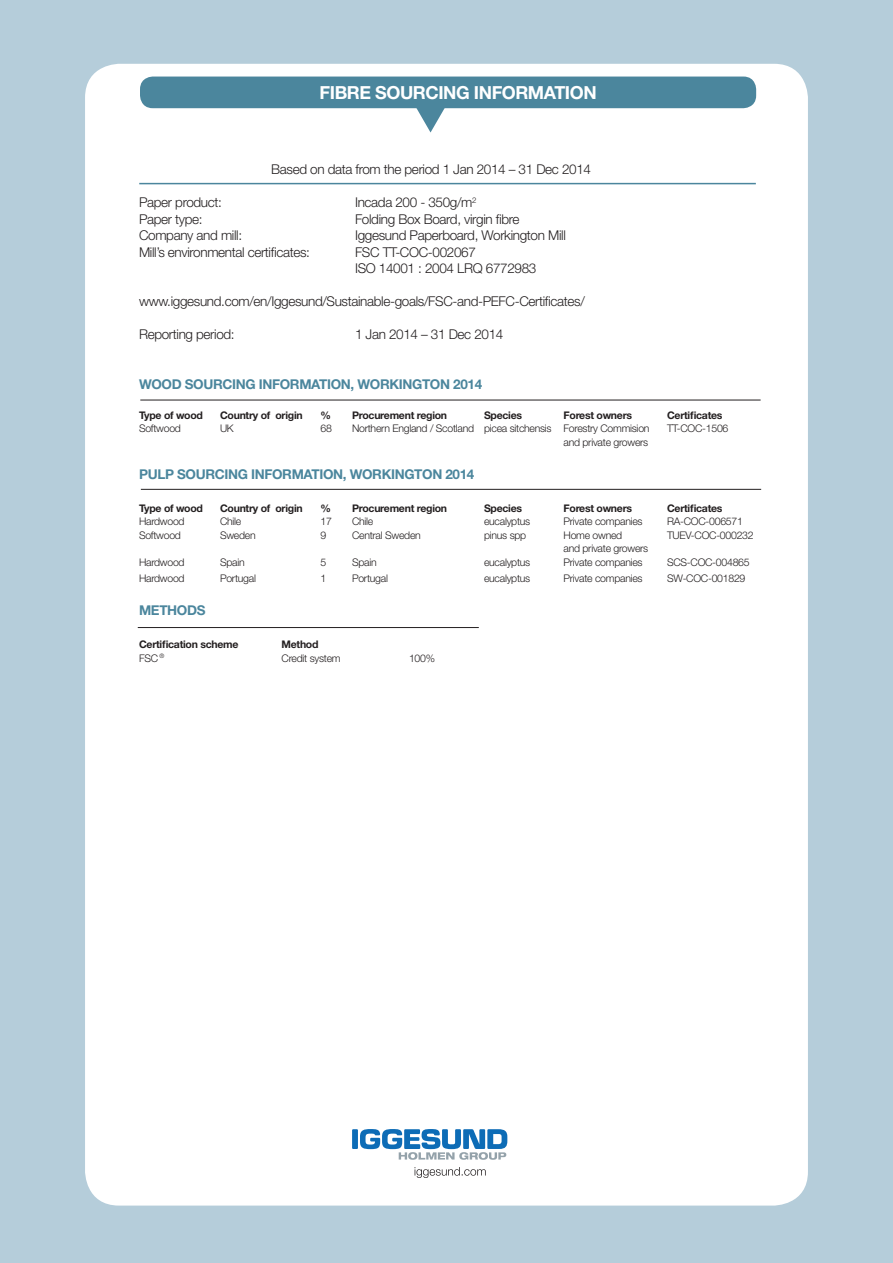
<style>
.page{position:relative;width:893px;height:1263px;background:#b5cdda}
.page>*{position:absolute;margin:0;border:0;box-sizing:border-box;transform-origin:0 0}
.t1{font:700 18px "Helvetica Neue";letter-spacing:-.025em;color:#fff}
.t2{font:300 13.5px "Helvetica Neue";letter-spacing:-.025em;color:#231f20}
.t3{font:700 13.5px "Helvetica Neue";letter-spacing:-.025em;color:#4b869d}
.t4{font:300 10.5px "Helvetica Neue";letter-spacing:-.025em;color:#231f20}
.t5{font:700 10.5px "Helvetica Neue";letter-spacing:-.025em;color:#231f20}
</style>
<div class="page">
<div style="left:85px;top:64px;width:723px;height:1141px;background:#fff;border-radius:34px"></div>
<div style="left:140px;top:77px;width:616px;height:31px;background:#4b869d;border-radius:13px"></div>
<svg style="left:416px;top:108px;width:29px;height:24px"></svg>
<hr style="left:139px;top:183px;width:617px;height:1px;background:#4b869d">
<div style="left:352px;top:1129px;width:6px;height:20px;background:#0d6cb6"></div>
<svg style="left:360px;top:1129px;width:147px;height:31px"></svg>
<svg style="left:415px;top:1167px;width:71px;height:11px"></svg>
<hr style="left:140px;top:400px;width:621px;height:1px;background:#231f20">
<hr style="left:141px;top:489px;width:620px;height:1px;background:#231f20">
<hr style="left:138px;top:627px;width:341px;height:1px;background:#231f20">
<p class="t1" style="left:320px;top:82px;width:279px">FIBRE SOURCING INFORMATION</p>
<p class="t2" style="left:271px;top:161px;width:321px">Based on data from the period 1 Jan 2014 – 31 Dec 2014</p>
<p class="t2" style="left:139px;top:194px;width:84px">Paper product:</p>
<p class="t2" style="left:355px;top:194px;width:123px">Incada 200 - 350g/m<sup>2</sup></p>
<p class="t2" style="left:139px;top:211px;width:65px">Paper type:</p>
<p class="t2" style="left:355px;top:211px;width:166px">Folding Box Board, virgin fibre</p>
<p class="t2" style="left:139px;top:227px;width:105px">Company and mill:</p>
<p class="t2" style="left:355px;top:227px;width:212px">Iggesund Paperboard, Workington Mill</p>
<p class="t2" style="left:139px;top:244px;width:172px">Mill’s environmental certificates:</p>
<p class="t2" style="left:355px;top:244px;width:122px">FSC TT-COC-002067</p>
<p class="t2" style="left:355px;top:260px;width:183px">ISO 14001 : 2004 LRQ 6772983</p>
<p class="t2" style="left:139px;top:293px;width:447px">www.iggesund.com/en/Iggesund/Sustainable-goals/FSC-and-PEFC-Certificates/</p>
<p class="t2" style="left:139px;top:326px;width:97px">Reporting period:</p>
<p class="t2" style="left:355px;top:326px;width:150px">1 Jan 2014 – 31 Dec 2014</p>
<p class="t3" style="left:139px;top:375px;width:345px">WOOD SOURCING INFORMATION, WORKINGTON 2014</p>
<p class="t5" style="left:139px;top:408px;width:65px">Type of wood</p>
<p class="t5" style="left:220px;top:408px;width:84px">Country of origin</p>
<p class="t5" style="left:321px;top:408px;width:12px">%</p>
<p class="t5" style="left:352px;top:408px;width:97px">Procurement region</p>
<p class="t5" style="left:484px;top:408px;width:40px">Species</p>
<p class="t5" style="left:564px;top:408px;width:70px">Forest owners</p>
<p class="t5" style="left:667px;top:408px;width:57px">Certificates</p>
<p class="t4" style="left:139px;top:422px;width:43px">Softwood</p>
<p class="t4" style="left:220px;top:422px;width:15px">UK</p>
<p class="t4" style="left:321px;top:422px;width:13px">68</p>
<p class="t4" style="left:352px;top:422px;width:299px">Northern England / Scotland picea sitchensis Forestry Commision</p>
<p class="t4" style="left:667px;top:422px;width:63px">TT-COC-1506</p>
<p class="t4" style="left:564px;top:435px;width:86px">and private growers</p>
<p class="t3" style="left:139px;top:465px;width:337px">PULP SOURCING INFORMATION, WORKINGTON 2014</p>
<p class="t5" style="left:139px;top:501px;width:65px">Type of wood</p>
<p class="t5" style="left:220px;top:501px;width:84px">Country of origin</p>
<p class="t5" style="left:321px;top:501px;width:12px">%</p>
<p class="t5" style="left:352px;top:501px;width:97px">Procurement region</p>
<p class="t5" style="left:484px;top:501px;width:40px">Species</p>
<p class="t5" style="left:564px;top:501px;width:70px">Forest owners</p>
<p class="t5" style="left:667px;top:501px;width:57px">Certificates</p>
<p class="t4" style="left:139px;top:515px;width:47px">Hardwood</p>
<p class="t4" style="left:220px;top:515px;width:23px">Chile</p>
<p class="t4" style="left:321px;top:515px;width:13px">17</p>
<p class="t4" style="left:352px;top:515px;width:23px">Chile</p>
<p class="t4" style="left:484px;top:515px;width:48px">eucalyptus</p>
<p class="t4" style="left:564px;top:515px;width:81px">Private companies</p>
<p class="t4" style="left:667px;top:515px;width:77px">RA-COC-006571</p>
<p class="t4" style="left:139px;top:528px;width:43px">Softwood</p>
<p class="t4" style="left:220px;top:528px;width:37px">Sweden</p>
<p class="t4" style="left:321px;top:528px;width:7px">9</p>
<p class="t4" style="left:352px;top:528px;width:70px">Central Sweden</p>
<p class="t4" style="left:484px;top:528px;width:44px">pinus spp</p>
<p class="t4" style="left:564px;top:528px;width:60px">Home owned</p>
<p class="t4" style="left:667px;top:528px;width:88px">TUEV-COC-000232</p>
<p class="t4" style="left:564px;top:542px;width:86px">and private growers</p>
<p class="t4" style="left:139px;top:555px;width:47px">Hardwood</p>
<p class="t4" style="left:220px;top:555px;width:26px">Spain</p>
<p class="t4" style="left:321px;top:555px;width:7px">5</p>
<p class="t4" style="left:352px;top:555px;width:26px">Spain</p>
<p class="t4" style="left:484px;top:555px;width:48px">eucalyptus</p>
<p class="t4" style="left:564px;top:555px;width:81px">Private companies</p>
<p class="t4" style="left:667px;top:555px;width:84px">SCS-COC-004865</p>
<p class="t4" style="left:139px;top:572px;width:47px">Hardwood</p>
<p class="t4" style="left:220px;top:572px;width:37px">Portugal</p>
<p class="t4" style="left:321px;top:572px;width:7px">1</p>
<p class="t4" style="left:352px;top:572px;width:37px">Portugal</p>
<p class="t4" style="left:484px;top:572px;width:48px">eucalyptus</p>
<p class="t4" style="left:564px;top:572px;width:81px">Private companies</p>
<p class="t4" style="left:667px;top:572px;width:80px">SW-COC-001829</p>
<p class="t3" style="left:139px;top:602px;width:68px">METHODS</p>
<p class="t5" style="left:139px;top:638px;width:101px">Certification scheme</p>
<p class="t5" style="left:282px;top:638px;width:38px">Method</p>
<p class="t4" style="left:139px;top:651px;width:27px">FSC <sup>®</sup></p>
<p class="t4" style="left:282px;top:651px;width:61px">Credit system</p>
<p class="t4" style="left:409px;top:651px;width:28px">100%</p>
</div>
